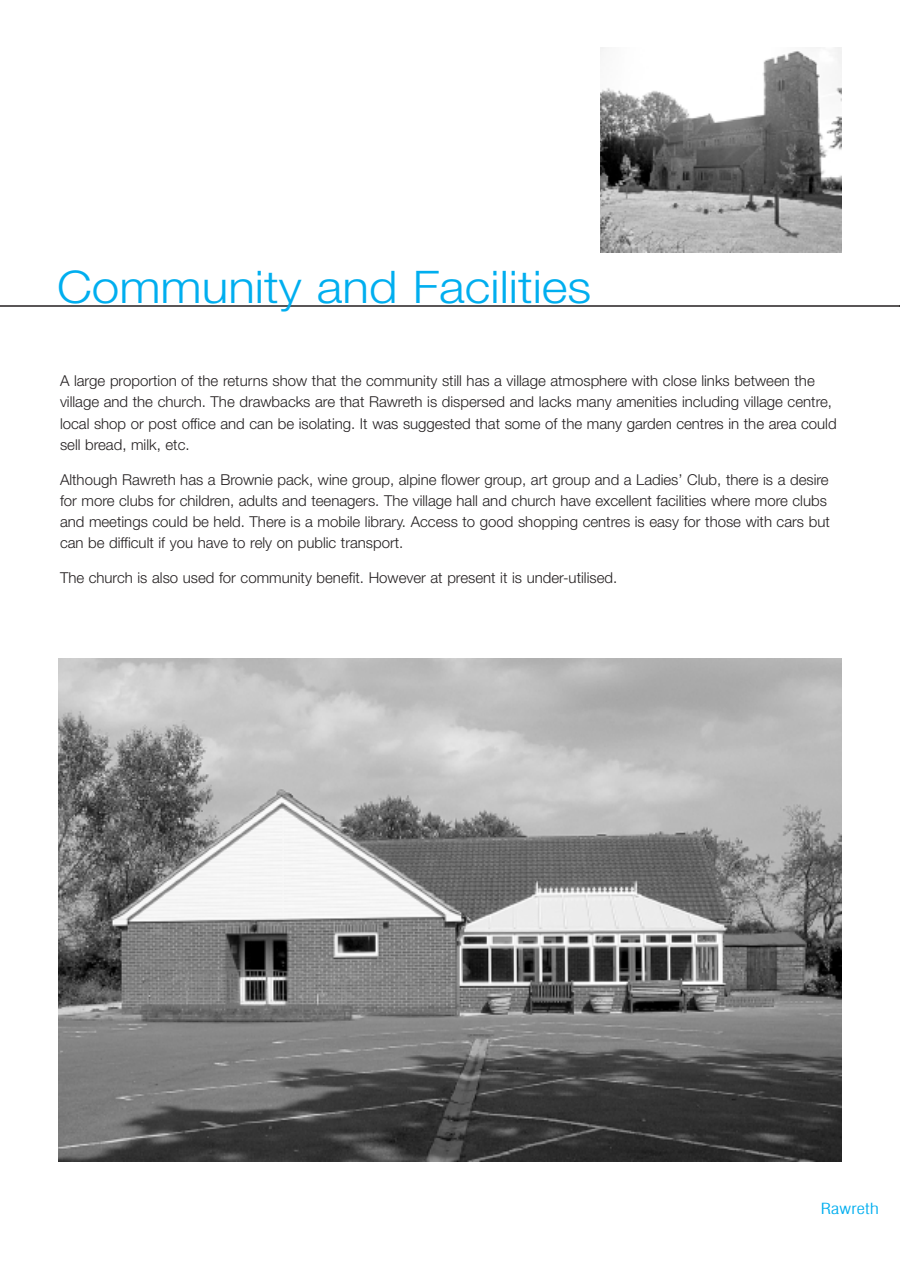
<style>
.page{position:relative;width:900px;height:1269px;background:#fff}
.page>*{position:absolute;margin:0;border:0;box-sizing:border-box;transform-origin:0 0}
.t1{font:300 45px "Helvetica Neue";color:#00aeef;scale:1.1 1}
.t2{font:300 15px/21.3px "Helvetica Neue";color:#231f20}
.t3{font:300 condensed 15px "Helvetica";color:#00aeef;scale:1.4 1}
</style>
<div class="page">
<hr style="left:0;top:305px;width:900px;height:2px;background:#231f20">
<img style="left:600px;top:48px;width:242px;height:204px">
<img style="left:58px;top:658px;width:784px;height:503px">
<h1 class="t1" style="left:57px;top:259px;width:487px">Community and Facilities</h1>
<p class="t2" style="left:60px;top:370px;width:778px">A large proportion of the returns show that the community still has a village atmosphere with close links between the village and the church. The drawbacks are that Rawreth is dispersed and lacks many amenities including village centre, local shop or post office and can be isolating. It was suggested that some of the many garden centres in the area could sell bread, milk, etc.</p>
<p class="t2" style="left:60px;top:468px;width:771px">Although Rawreth has a Brownie pack, wine group, alpine flower group, art group and a Ladies’ Club, there is a desire for more clubs for children, adults and teenagers. The village hall and church have excellent facilities where more clubs and meetings could be held. There is a mobile library. Access to good shopping centres is easy for those with cars but can be difficult if you have to rely on public transport.</p>
<p class="t2" style="left:60px;top:567px;width:559px">The church is also used for community benefit. However at present it is under-utilised.</p>
<p class="t3" style="left:821px;top:1200px;width:43px">Rawreth</p>
</div>
